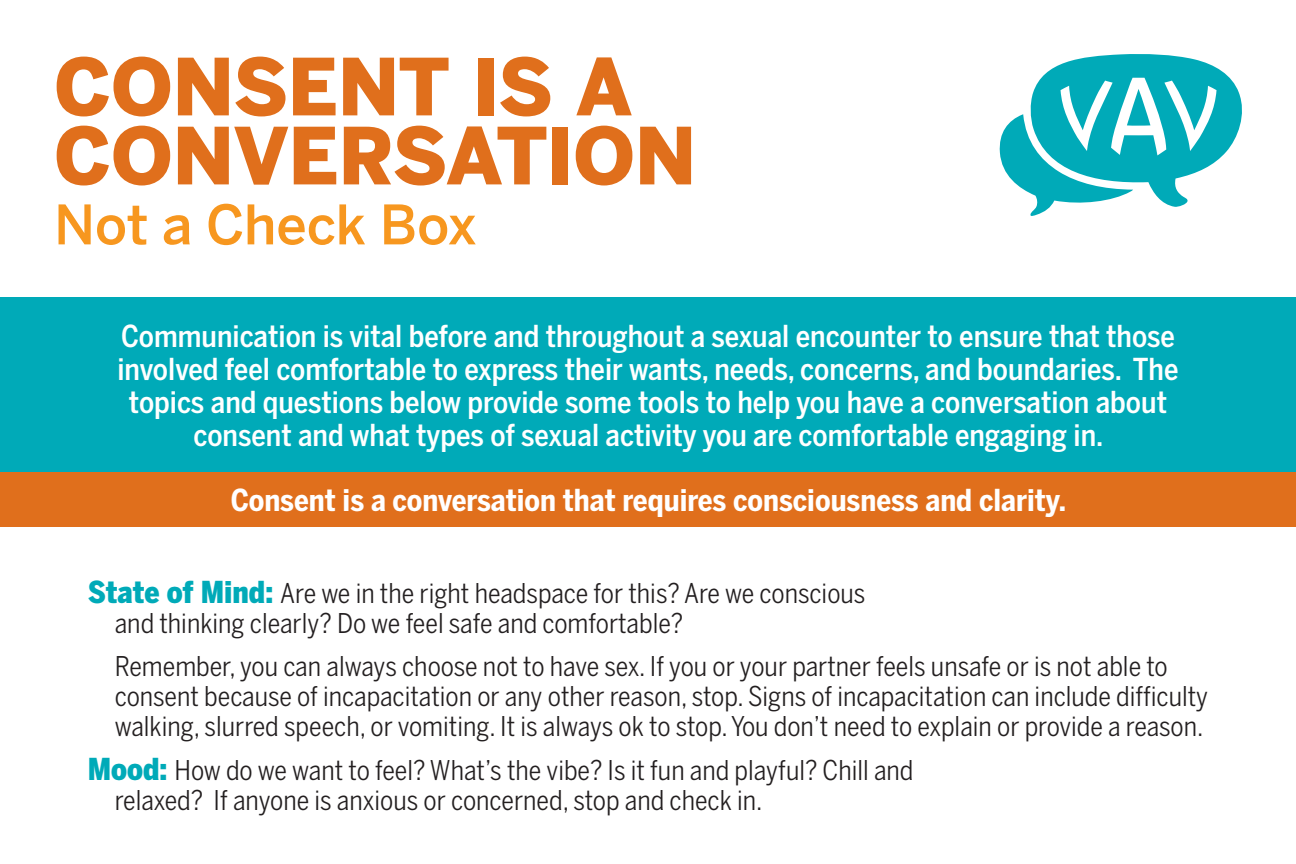
<style>
.page{position:relative;width:1296px;height:864px;background:#fff}
.page>*{position:absolute;margin:0;border:0;box-sizing:border-box;transform-origin:0 0}
.t1{font:900 78px/69px "Benton Sans";letter-spacing:-.01em;color:#e06f1c}
.t2{font:500 54px "Benton Sans";letter-spacing:-.01em;color:#f7971f}
.t3{font:500 30px/33px "Benton Sans Cond";color:#fff;text-align:center}
.t4{font:700 30px "Benton Sans Cond";color:#fff}
.t5{font:27px/30px "Benton Sans Cond";color:#231f20}
.s1{font-weight:900;font-size:30px;color:#00aab8}
</style>
<div class="page">
<svg style="left:999px;top:54px;width:243px;height:162px"></svg>
<div style="left:0;top:297px;width:1296px;height:176px;background:#00aab8"></div>
<div style="left:0;top:473px;width:1296px;height:54px;background:#e06f1c"></div>
<h1 class="t1" style="left:54px;top:51px;width:644px">CONSENT IS A<br>CONVERSATION</h1>
<h2 class="t2" style="left:54px;top:193px;width:424px">Not a Check Box</h2>
<p class="t3" style="left:117px;top:320px;width:1063px">Communication is vital before and throughout a sexual encounter to ensure that those involved feel comfortable to express their wants, needs, concerns, and boundaries. The topics and questions below provide some tools to help you have a conversation about consent and what types of sexual activity you are comfortable engaging in.</p>
<p class="t4" style="left:231px;top:483px;width:837px">Consent is a conversation that requires consciousness and clarity.</p>
<p class="t5" style="left:115px;top:578px;width:752px;text-indent:-27px"><span class="s1">State of Mind:</span> Are we in the right headspace for this? Are we conscious and thinking clearly? Do we feel safe and comfortable?</p>
<p class="t5" style="left:115px;top:652px;width:1095px">Remember, you can always choose not to have sex. If you or your partner feels unsafe or is not able to consent because of incapacitation or any other reason, stop. Signs of incapacitation can include difficulty walking, slurred speech, or vomiting. It is always ok to stop. You don’t need to explain or provide a reason.</p>
<p class="t5" style="left:115px;top:755px;width:800px;text-indent:-27px"><span class="s1">Mood:</span> How do we want to feel? What’s the vibe? Is it fun and playful? Chill and relaxed? If anyone is anxious or concerned, stop and check in.</p>
</div>
